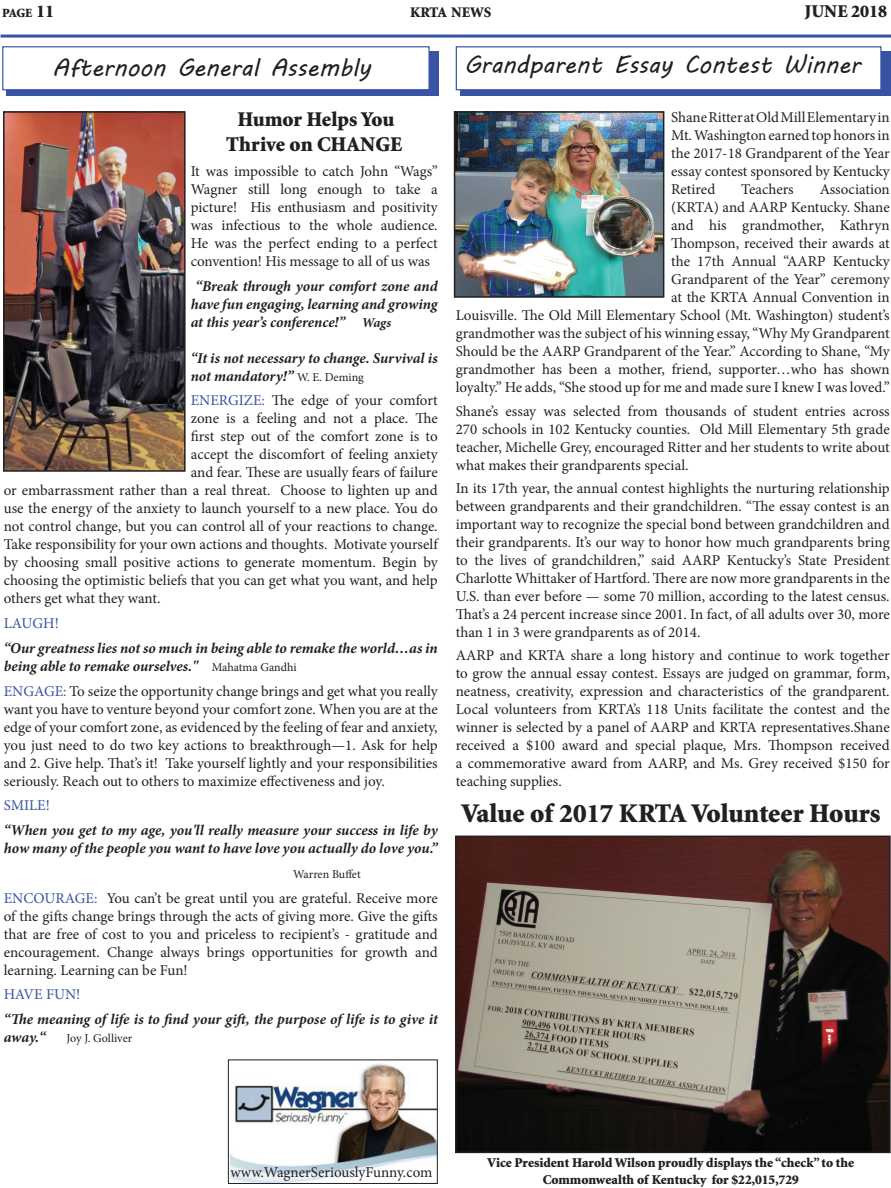
<style>
.page{position:relative;width:891px;height:1188px;background:#fff}
.page>*{position:absolute;margin:0;border:0;box-sizing:border-box;transform-origin:0 0}
.t1{font:900 27px "Minion Std";color:#231f20}
.t2{font:24.6px "MV Boli";color:#231f20}
.t3{font:24.45px "MV Boli";color:#231f20}
.t4{font:900 21px/25.2px "Minion Std";color:#231f20;text-align:center}
.t5{font:900 18px "Minion Std";color:#231f20}
.t6{font:15px/18px "Minion Pro";color:#231f20;text-align:justify}
.t7{font:italic 700 15px/18px "Minion Pro";letter-spacing:-.005em;color:#231f20}
.t8{font:15px/18px "Minion Pro";letter-spacing:-.025em;color:#231f20}
.t9{font:15px "Minion Pro";color:#3853a3}
.t10{font:900 14.7px "Minion Std";letter-spacing:-.01em;color:#231f20}
.t11{font:900 13.5px/16.2px "Minion Std";color:#231f20;text-align:center}
.t12{font:900 12.6px "Minion Std";color:#231f20}
.t13{font:12px "Minion Pro";letter-spacing:-.015em;color:#231f20}
.s1{font-size:18px}
.s2{font-size:13.5px}
.s3{font-weight:400;font-style:normal;font-size:12px}
.s4{color:#3853a3}
</style>
<div class="page">
<hr style="left:1px;top:35px;width:890px;height:3px;background:#3853a3">
<div style="left:7px;top:51px;width:432px;height:45px;background:#3a54a4"></div>
<div style="left:2px;top:46px;width:428px;height:44px;background:#fff;border:1px solid #3853a3"></div>
<img style="left:458px;top:839px;width:430px;height:311px">
<div style="left:455px;top:836px;width:436px;height:317px;border:2px solid #231f20"></div>
<img style="left:6px;top:114px;width:177px;height:355px">
<div style="left:3px;top:111px;width:183px;height:361px;border:2px solid #231f20"></div>
<img style="left:230px;top:1064px;width:206px;height:118px">
<div style="left:228px;top:1059px;width:210px;height:125px;border:1px solid #231f20"></div>
<div style="left:460px;top:51px;width:431px;height:45px;background:#3853a3"></div>
<div style="left:456px;top:46px;width:426px;height:44px;background:#fff;border:1px solid #3853a3"></div>
<img style="left:457px;top:114px;width:204px;height:181px">
<div style="left:454px;top:111px;width:210px;height:187px;border:2px solid #231f20"></div>
<p class="t12" style="left:2px;top:7px;width:53px">PAGE <span class="s1">11</span></p>
<p class="t10" style="left:410px;top:5px;width:83px">KRTA NEWS</p>
<p class="t5" style="left:804px;top:2px;width:84px">JUNE 2018</p>
<h2 class="t2" style="left:53px;top:50px;width:320px">Afternoon General Assembly</h2>
<h3 class="t3" style="left:464px;top:48px;width:398px">Grandparent Essay Contest Winner</h3>
<p class="t6" style="left:671px;top:108px;width:220px">Shane Ritter at Old Mill Elementary in Mt. Washington earned top honors in the 2017-18 Grandparent of the Year essay contest sponsored by Kentucky Retired</p>
<h3 class="t4" style="left:226px;top:107px;width:177px">Humor Helps You<br>Thrive on CHANGE</h3>
<p class="t8" style="left:191px;top:162px;width:249px">It was impossible to catch John “Wags” Wagner still long enough to take a picture! His enthusiasm and positivity was infectious to the whole audience.<br>He was the perfect ending to a perfect convention! His message to all of us was</p>
<p class="t7" style="left:191px;top:277px;width:248px;text-align:justify;text-indent:5px">“Break through your comfort zone and have fun engaging, learning and growing at this year’s conference!” <span class="s2">Wags</span></p>
<p class="t7" style="left:191px;top:349px;width:248px">“It is not necessary to change. Survival is not mandatory!” <span class="s3">W. E. Deming</span></p>
<p class="t6" style="left:191px;top:392px;width:248px"><span class="s4">ENERGIZE:</span> The edge of your comfort</p>
<p class="t6" style="left:191px;top:410px;width:248px">zone is a feeling and not a place. The</p>
<p class="t6" style="left:191px;top:428px;width:248px">first step out of the comfort zone is to</p>
<p class="t6" style="left:191px;top:446px;width:249px">accept the discomfort of feeling anxiety</p>
<p class="t6" style="left:191px;top:464px;width:248px">and fear. These are usually fears of failure</p>
<p class="t6" style="left:4px;top:482px;width:435px">or embarrassment rather than a real threat. Choose to lighten up and</p>
<p class="t6" style="left:4px;top:500px;width:435px">use the energy of the anxiety to launch yourself to a new place. You do</p>
<p class="t6" style="left:4px;top:518px;width:434px">not control change, but you can control all of your reactions to change.</p>
<p class="t6" style="left:4px;top:536px;width:437px">Take responsibility for your own actions and thoughts. Motivate yourself</p>
<p class="t6" style="left:4px;top:554px;width:436px">by choosing small positive actions to generate momentum. Begin by</p>
<p class="t6" style="left:4px;top:572px;width:435px">choosing the optimistic beliefs that you can get what you want, and help</p>
<p class="t6" style="left:4px;top:590px;width:157px">others get what they want.</p>
<p class="t9" style="left:4px;top:613px;width:57px">LAUGH!</p>
<p class="t7" style="left:4px;top:639px;width:435px">“Our greatness lies not so much in being able to remake the world…as in being able to remake ourselves." <span class="s3">Mahatma Gandhi</span></p>
<p class="t6" style="left:4px;top:682px;width:436px"><span class="s4">ENGAGE:</span> To seize the opportunity change brings and get what you really want you have to venture beyond your comfort zone. When you are at the edge of your comfort zone, as evidenced by the feeling of fear and anxiety, you just need to do two key actions to breakthrough—1. Ask for help and 2. Give help. That’s it! Take yourself lightly and your responsibilities seriously. Reach out to others to maximize effectiveness and joy.</p>
<p class="t9" style="left:4px;top:796px;width:48px">SMILE!</p>
<p class="t7" style="left:4px;top:821px;width:435px">“When you get to my age, you'll really measure your success in life by how many of the people you want to have love you actually do love you.”</p>
<p class="t13" style="left:293px;top:866px;width:69px">Warren Buffet</p>
<p class="t6" style="left:4px;top:889px;width:436px"><span class="s4">ENCOURAGE:</span> You can’t be great until you are grateful. Receive more of the gifts change brings through the acts of giving more. Give the gifts that are free of cost to you and priceless to recipient’s - gratitude and encouragement. Change always brings opportunities for growth and learning. Learning can be Fun!</p>
<p class="t9" style="left:4px;top:985px;width:78px">HAVE FUN!</p>
<p class="t7" style="left:4px;top:1010px;width:436px">“The meaning of life is to find your gift, the purpose of life is to give it away.“</p>
<p class="t6" style="left:741px;top:180px;width:54px">Teachers</p>
<p class="t6" style="left:456px;top:180px;width:436px;text-align:right">Association<br>(KRTA) and AARP Kentucky. Shane<br>and his grandmother, Kathryn<br>Thompson, received their awards at<br>the 17th Annual “AARP Kentucky<br>Grandparent of the Year” ceremony<br>at the KRTA Annual Convention in<br>Louisville. The Old Mill Elementary School (Mt. Washington) student’s grandmother was the subject of his winning essay, “Why My Grandparent Should be the AARP Grandparent of the Year.” According to Shane, “My grandmother has been a mother, friend, supporter…who has shown loyalty.” He adds, “She stood up for me and made sure I knew I was loved.”</p>
<p class="t6" style="left:456px;top:402px;width:436px">Shane’s essay was selected from thousands of student entries across 270 schools in 102 Kentucky counties. Old Mill Elementary 5th grade teacher, Michelle Grey, encouraged Ritter and her students to write about what makes their grandparents special.</p>
<p class="t6" style="left:456px;top:479px;width:436px;text-align:left">In its 17th year, the annual contest highlights the nurturing relationship between grandparents and their grandchildren. “The essay contest is an important way to recognize the special bond between grandchildren and their grandparents. It’s our way to honor how much grandparents bring to the lives of grandchildren,” said AARP Kentucky’s State President Charlotte Whittaker of Hartford. There are now more grandparents in the U.S. than ever before — some 70 million, according to the latest census.<br>That’s a 24 percent increase since 2001. In fact, of all adults over 30, more than 1 in 3 were grandparents as of 2014.</p>
<p class="t6" style="left:456px;top:647px;width:436px">AARP and KRTA share a long history and continue to work together to grow the annual essay contest. Essays are judged on grammar, form, neatness, creativity, expression and characteristics of the grandparent.<br>Local volunteers from KRTA’s 118 Units facilitate the contest and the winner is selected by a panel of AARP and KRTA representatives.Shane received a $100 award and special plaque, Mrs. Thompson received a commemorative award from AARP, and Ms. Grey received $150 for teaching supplies.</p>
<h1 class="t1" style="left:461px;top:799px;width:421px">Value of 2017 KRTA Volunteer Hours</h1>
<p class="t13" style="left:66px;top:1030px;width:67px">Joy J. Golliver</p>
<p class="t6" style="left:230px;top:1163px;width:204px">www.WagnerSeriouslyFunny.com</p>
<p class="t11" style="left:487px;top:1155px;width:369px">Vice President Harold Wilson proudly displays the “check” to the<br>Commonwealth of Kentucky for $22,015,729</p>
</div>
